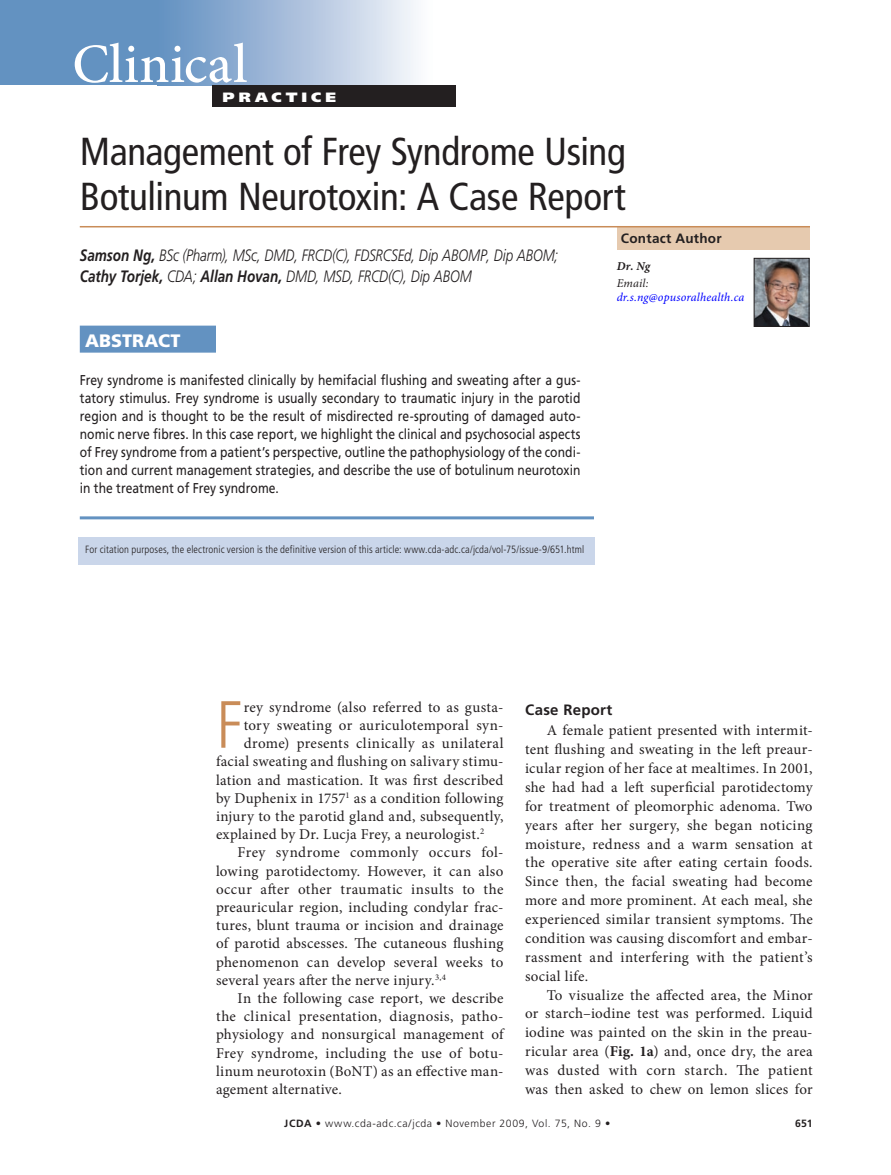
<style>
.page{position:relative;width:891px;height:1175px;background:#fff}
.page>*{position:absolute;margin:0;border:0;box-sizing:border-box;transform-origin:0 0}
.t1{font:300 condensed 66.6px "Frutiger LT Std";color:#c98c58}
.t2{font:500 55.5px "Minion Pro";letter-spacing:.005em;color:#fff}
.t3{font:condensed 39px/45px "Frutiger LT Std";letter-spacing:-.01em;color:#231f20}
.t4{font:900 18px "Frutiger LT Std";color:#fff}
.t5{font:italic 300 16.5px/21.6px "Frutiger LT Std";letter-spacing:-.01em;color:#231f20;scale:.82 1}
.t6{font:15px/18.9px "Minion Pro";letter-spacing:.02em;color:#231f20;text-align:justify}
.t7{font:700 15px "Frutiger LT Std";letter-spacing:.02em;color:#231f20}
.t8{font:14.25px/18px "Frutiger LT Std";letter-spacing:.005em;color:#231f20;text-align:justify;scale:.85 1}
.t9{font:700 13.5px "Frutiger LT Std";letter-spacing:.02em;color:#231f20}
.t10{font:900 13.5px "Frutiger LT Std";letter-spacing:.26em;color:#fff;scale:1.15 1}
.t11{font:italic 12px "Minion Pro";letter-spacing:.015em;color:#00f}
.t12{font:italic 12px "Minion Pro";letter-spacing:.01em;color:#231f20}
.t13{font:italic 700 12px "Minion Pro";color:#231f20}
.t14{font:300 condensed 10.5px "Frutiger LT Std";letter-spacing:.01em;color:#231f20}
.t15{font:300 10.5px "Frutiger LT Std";letter-spacing:.055em;color:#231f20}
.t16{font:700 10.5px "Frutiger LT Std";color:#231f20}
.s1{font-weight:700}
</style>
<div class="page">
<div style="left:0;top:0;width:397px;height:85px;background:#6392c1"></div>
<div style="left:158px;top:0;width:274px;height:85px;background:linear-gradient(to right,#5f8dc0,#faf9fc)"></div>
<div style="left:212px;top:85px;width:244px;height:21px;background:#231f20"></div>
<div style="left:617px;top:226px;width:193px;height:24px;background:#e6caaf"></div>
<hr style="left:80px;top:226px;width:730px;height:1px;background:#c98c58">
<div style="left:80px;top:325px;width:136px;height:27px;background:#6392c1"></div>
<hr style="left:80px;top:516px;width:514px;height:3px;background:#6392c1">
<div style="left:78px;top:537px;width:517px;height:27px;background:#cad6ea"></div>
<img style="left:756px;top:260px;width:51px;height:65px">
<div style="left:754px;top:258px;width:55px;height:69px;border:1px solid #231f20"></div>
<h2 class="t2" style="left:72px;top:31px;width:177px">Clinical</h2>
<p class="t10" style="left:222px;top:89px;width:99px">PRACTICE</p>
<h3 class="t3" style="left:80px;top:129px;width:548px">Management of Frey Syndrome Using<br>Botulinum Neurotoxin: A Case Report</h3>
<p class="t5" style="left:80px;top:244px;width:585px"><span class="s1">Samson Ng,</span> BSc (Pharm), MSc, DMD, FRCD(C), FDSRCSEd, Dip ABOMP, Dip ABOM;<br><span class="s1">Cathy Torjek,</span> CDA; <span class="s1">Allan Hovan,</span> DMD, MSD, FRCD(C), Dip ABOM</p>
<p class="t9" style="left:621px;top:230px;width:102px">Contact Author</p>
<p class="t13" style="left:617px;top:257px;width:35px">Dr. Ng</p>
<p class="t12" style="left:617px;top:275px;width:33px">Email:</p>
<p class="t11" style="left:617px;top:289px;width:129px">dr.s.ng@opusoralhealth.ca</p>
<p class="t4" style="left:85px;top:329px;width:97px">ABSTRACT</p>
<p class="t8" style="left:80px;top:371px;width:591px">Frey syndrome is manifested clinically by hemifacial flushing and sweating after a gus&shy;tatory stimulus. Frey syndrome is usually secondary to traumatic injury in the parotid region and is thought to be the result of misdirected re-sprouting of damaged auto&shy;nomic nerve fibres. In this case report, we highlight the clinical and psychosocial aspects of Frey syndrome from a patient’s perspective, outline the pathophysiology of the condi&shy;tion and current management strategies, and describe the use of botulinum neurotoxin in the treatment of Frey syndrome.</p>
<p class="t14" style="left:85px;top:544px;width:501px">For citation purposes, the electronic version is the definitive version of this article: www.cda-adc.ca/jcda/vol-75/issue-9/651.html</p>
<h1 class="t1" style="left:216px;top:687px;width:29px">F</h1>
<p class="t6" style="left:244px;top:697px;width:261px">rey syndrome (also referred to as gusta-</p>
<p class="t6" style="left:244px;top:715px;width:261px">tory sweating or auriculotemporal syn-</p>
<p class="t6" style="left:244px;top:734px;width:261px">drome) presents clinically as unilateral</p>
<p class="t6" style="left:216px;top:752px;width:289px">facial sweating and flushing on salivary stimu-</p>
<p class="t6" style="left:216px;top:770px;width:289px">lation and mastication. It was first described</p>
<p class="t6" style="left:216px;top:788px;width:289px">by Duphenix in 1757<sup>1</sup> as a condition following</p>
<p class="t6" style="left:216px;top:806px;width:289px">injury to the parotid gland and, subsequently,</p>
<p class="t6" style="left:216px;top:825px;width:270px">explained by Dr. Lucja Frey, a neurologist.<sup>2</sup></p>
<p class="t6" style="left:238px;top:843px;width:267px">Frey syndrome commonly occurs fol-</p>
<p class="t6" style="left:216px;top:861px;width:289px">lowing parotidectomy. However, it can also</p>
<p class="t6" style="left:216px;top:879px;width:289px">occur after other traumatic insults to the</p>
<p class="t6" style="left:216px;top:897px;width:289px">preauricular region, including condylar frac-</p>
<p class="t6" style="left:216px;top:916px;width:289px">tures, blunt trauma or incision and drainage</p>
<p class="t6" style="left:216px;top:934px;width:289px">of parotid abscesses. The cutaneous flushing</p>
<p class="t6" style="left:216px;top:952px;width:289px">phenomenon can develop several weeks to</p>
<p class="t6" style="left:216px;top:970px;width:231px">several years after the nerve injury.<sup>3,4</sup></p>
<p class="t6" style="left:238px;top:988px;width:267px">In the following case report, we describe</p>
<p class="t6" style="left:216px;top:1007px;width:289px">the clinical presentation, diagnosis, patho-</p>
<p class="t6" style="left:216px;top:1025px;width:289px">physiology and nonsurgical management of</p>
<p class="t6" style="left:216px;top:1043px;width:289px">Frey syndrome, including the use of botu-</p>
<p class="t6" style="left:216px;top:1061px;width:289px">linum neurotoxin (BoNT) as an effective man-</p>
<p class="t6" style="left:216px;top:1079px;width:128px">agement alternative.</p>
<p class="t7" style="left:525px;top:701px;width:89px">Case Report</p>
<p class="t6" style="left:525px;top:721px;width:289px;text-indent:22px">A female patient presented with intermit&shy;tent flushing and sweating in the left preaur&shy;icular region of her face at mealtimes. In 2001, she had had a left superficial parotidectomy for treatment of pleomorphic adenoma. Two years after her surgery, she began noticing moisture, redness and a warm sensation at the operative site after eating certain foods.<br>Since then, the facial sweating had become more and more prominent. At each meal, she experienced similar transient symptoms. The condition was causing discomfort and embar&shy;rassment and interfering with the patient’s social life.</p>
<p class="t6" style="left:525px;top:985px;width:289px;text-indent:22px">To visualize the affected area, the Minor or starch–iodine test was performed. Liquid iodine was painted on the skin in the preau&shy;ricular area (<span class="s1">Fig. 1a</span>) and, once dry, the area was dusted with corn starch. The patient was then asked to chew on lemon slices for</p>
<p class="t15" style="left:284px;top:1117px;width:328px"><span class="s1">JCDA •</span> www.cda-adc.ca/jcda • November 2009, Vol. 75, No. 9 •</p>
<p class="t16" style="left:795px;top:1117px;width:19px">651</p>
</div>
